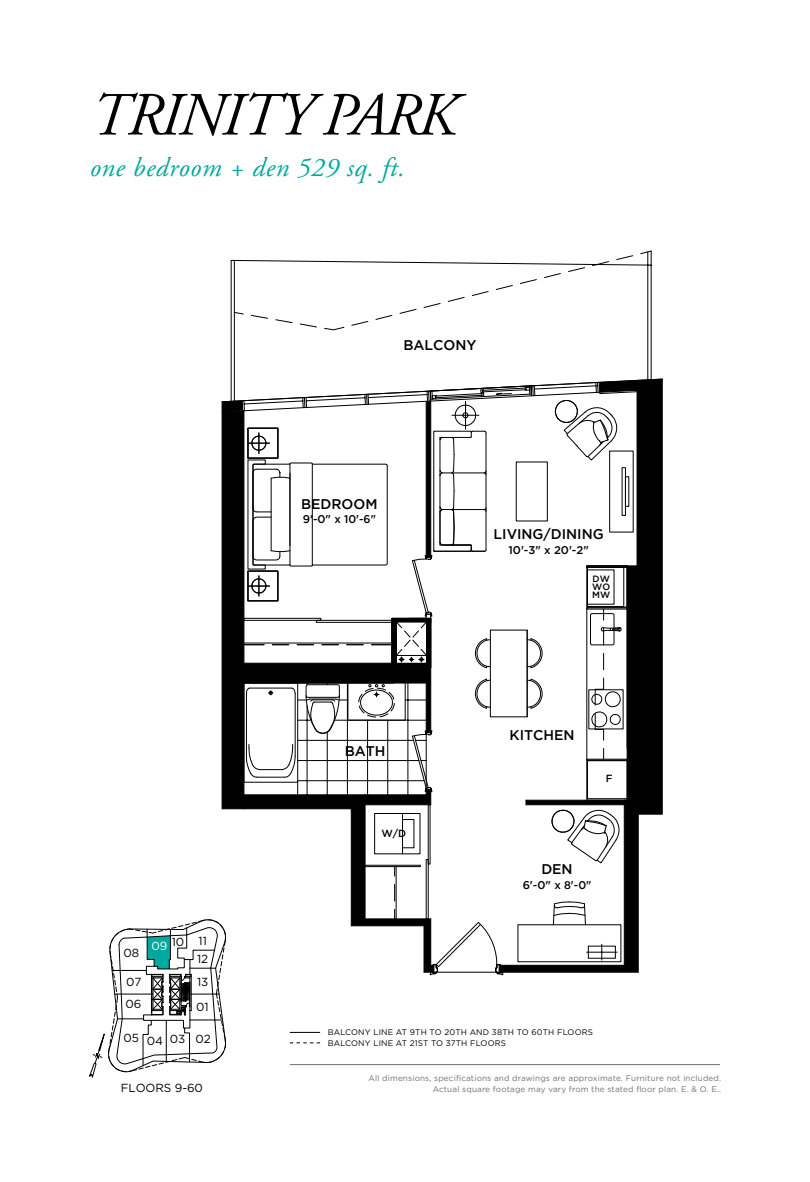
<style>
.page{position:relative;width:810px;height:1182px;background:#fff}
.page>*{position:absolute;margin:0;border:0;box-sizing:border-box;transform-origin:0 0}
.t1{font:italic 61.25px "Adobe Garamond Pro";letter-spacing:-.035em;color:#000}
.t2{font:italic 26.75px "Adobe Garamond Pro";letter-spacing:.025em;color:#00a99d}
.t3{font:500 14px "Gotham";color:#000}
.t4{font:11.75px/17.9px "Gotham";letter-spacing:-.005em;color:#000;text-align:right}
.t5{font:500 11.25px "Gotham";color:#000}
.t6{font:500 10.25px "Gotham";color:#000}
.t7{font:500 9.12px/7.8px "Gotham";color:#000;text-align:justify}
.t8{font:8.12px/11.2px "Gotham";letter-spacing:.02em;color:#717073;text-align:right}
.t9{font:8.12px/11.2px "Gotham";letter-spacing:.02em;color:#000}
.s1{color:#fff}
</style>
<div class="page">
<hr style="left:290px;top:1064px;width:430px;height:1px;background:#717073">
<hr style="left:290px;top:1031px;width:30px;height:1px;background:#000">
<svg style="left:290px;top:1042px;width:30px;height:1px"></svg>
<svg style="left:424px;top:922px;width:79px;height:53px"></svg>
<hr style="left:436px;top:971px;width:61px;height:1px;background:#000">
<hr style="left:497px;top:971px;width:141px;height:1px;background:#000">
<svg style="left:231px;top:259px;width:421px;height:119px"></svg>
<svg style="left:351px;top:250px;width:301px;height:76px"></svg>
<svg style="left:324px;top:326px;width:21px;height:4px"></svg>
<svg style="left:251px;top:315px;width:66px;height:12px"></svg>
<svg style="left:234px;top:312px;width:10px;height:3px"></svg>
<svg style="left:222px;top:378px;width:441px;height:437px"></svg>
<svg style="left:499px;top:379px;width:163px;height:593px"></svg>
<svg style="left:222px;top:410px;width:212px;height:562px"></svg>
<div style="left:426px;top:401px;width:5px;height:156px;background:#000"></div>
<svg style="left:89px;top:919px;width:137px;height:159px"></svg>
<h1 class="t1" style="left:90px;top:78px;width:367px">TRINITY PARK</h1>
<h2 class="t2" style="left:90px;top:151px;width:316px">one bedroom + den 529 sq. ft.</h2>
<h3 class="t4" style="left:123px;top:944px;width:17px">08</h3>
<h3 class="t4" style="left:126px;top:972px;width:17px">07</h3>
<h3 class="t4" style="left:126px;top:994px;width:17px">06</h3>
<h3 class="t4" style="left:151px;top:931px;width:58px"><span class="s1">09</span> 10 11<br>12</h3>
<h3 class="t4" style="left:197px;top:972px;width:13px">13</h3>
<h3 class="t4" style="left:196px;top:997px;width:14px">01</h3>
<h3 class="t4" style="left:123px;top:1029px;width:63px">05 04 03</h3>
<h3 class="t4" style="left:196px;top:1029px;width:17px">02</h3>
<h3 class="t4" style="left:121px;top:1078px;width:84px">FLOORS 9-60</h3>
<h3 class="t3" style="left:403px;top:337px;width:75px">BALCONY</h3>
<h3 class="t3" style="left:301px;top:496px;width:78px">BEDROOM</h3>
<h3 class="t5" style="left:303px;top:512px;width:75px">9'-0" x 10'-6"</h3>
<h3 class="t3" style="left:345px;top:743px;width:42px">BATH</h3>
<p class="t6" style="left:381px;top:827px;width:26px">W/D</p>
<h3 class="t3" style="left:494px;top:526px;width:112px">LIVING/DINING</h3>
<h3 class="t5" style="left:509px;top:543px;width:82px">10'-3" x 20'-2"</h3>
<p class="t7" style="left:592px;top:575px;width:20px">DW WO MW</p>
<h3 class="t3" style="left:510px;top:727px;width:67px">KITCHEN</h3>
<h3 class="t3" style="left:541px;top:861px;width:33px">DEN</h3>
<p class="t6" style="left:606px;top:772px;width:8px">F</p>
<h3 class="t5" style="left:523px;top:878px;width:70px">6'-0" x 8'-0"</h3>
<p class="t9" style="left:328px;top:1026px;width:267px">BALCONY LINE AT 9TH TO 20TH AND 38TH TO 60TH FLOORS<br>BALCONY LINE AT 21ST TO 37TH FLOORS</p>
<p class="t8" style="left:368px;top:1071px;width:354px">All dimensions, specifications and drawings are approximate. Furniture not included.<br>Actual square footage may vary from the stated floor plan. E. &amp; O. E..</p>
</div>
